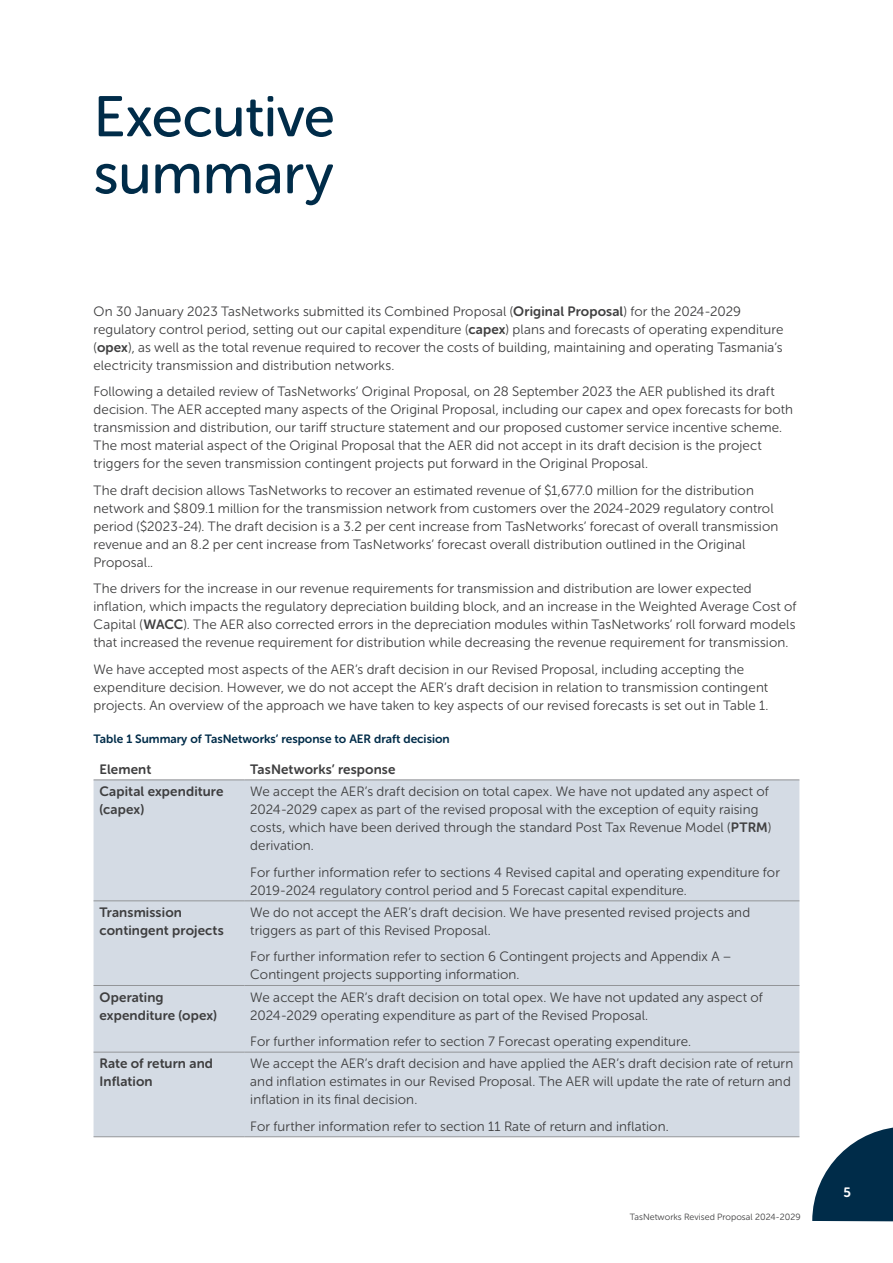
<style>
.page{position:relative;width:893px;height:1263px;background:#fff}
.page>*{position:absolute;margin:0;border:0;box-sizing:border-box;transform-origin:0 0}
.Heading{font:57px/57px "Museo Sans Rounded 500";letter-spacing:-.005em;color:#002c49}
.body_text{font:13.5px/18px "Museo Sans Rounded 300";letter-spacing:.005em;color:#3e3e3f}
.body_text-2{font:13.5px/18px "Museo Sans Rounded 700";letter-spacing:.01em;color:#3e3e3f}
.t1{font:13.5px "Museo Sans Rounded 700";color:#fff}
.Figure_Table_heading{font:12px "Museo Sans Rounded 700";color:#002c49}
.t2{font:9px "Museo Sans Rounded 300";letter-spacing:.005em;color:#3e3e3f}
.s1{font-family:"Museo Sans Rounded 700";color:#404041}
.s2{color:#404041}
</style>
<div class="page">
<svg style="left:812px;top:1127px;width:81px;height:94px"></svg>
<div style="left:94px;top:780px;width:705px;height:356px;background:#d4dbe4"></div>
<hr style="left:94px;top:900px;width:150px;height:1px;background:#939598">
<hr style="left:244px;top:900px;width:555px;height:1px;background:#939598">
<hr style="left:94px;top:985px;width:150px;height:1px;background:#939598">
<hr style="left:244px;top:985px;width:555px;height:1px;background:#939598">
<hr style="left:94px;top:1052px;width:150px;height:1px;background:#939598">
<hr style="left:244px;top:1052px;width:555px;height:1px;background:#939598">
<hr style="left:94px;top:779px;width:150px;height:1px;background:#939598">
<hr style="left:244px;top:779px;width:555px;height:1px;background:#939598">
<hr style="left:94px;top:1136px;width:150px;height:1px;background:#939598">
<hr style="left:244px;top:1136px;width:555px;height:1px;background:#939598">
<p class="Heading" style="left:94px;top:88px;width:243px">Executive summary</p>
<p class="body_text" style="left:94px;top:302px;width:691px">On 30 January 2023 TasNetworks submitted its Combined Proposal (<span class="s1">Original Proposal</span>) for the 2024-2029 regulatory control period, setting out our capital expenditure (<span class="s1">capex</span>) plans and forecasts of operating expenditure (<span class="s1">opex</span>), as well as the total revenue required to recover the costs of building, maintaining and operating Tasmania’s electricity transmission and distribution networks.</p>
<p class="body_text" style="left:94px;top:383px;width:701px">Following a detailed review of TasNetworks’ Original Proposal, on 28 September 2023 the AER published its draft decision. The AER accepted many aspects of the Original Proposal, including our capex and opex forecasts for both transmission and distribution, our tariff structure statement and our proposed customer service incentive scheme.<br>The most material aspect of the Original Proposal that the AER did not accept in its draft decision is the project triggers for the seven transmission contingent projects put forward in the Original Proposal.</p>
<p class="body_text" style="left:94px;top:481px;width:686px">The draft decision allows TasNetworks to recover an estimated revenue of $1,677.0 million for the distribution network and $809.1 million for the transmission network from customers over the 2024-2029 regulatory control period ($2023-24). The draft decision is a 3.2 per cent increase from TasNetworks’ forecast of overall transmission revenue and an 8.2 per cent increase from TasNetworks’ forecast overall distribution outlined in the Original Proposal..</p>
<p class="body_text" style="left:94px;top:580px;width:704px">The drivers for the increase in our revenue requirements for transmission and distribution are lower expected inflation, which impacts the regulatory depreciation building block, and an increase in the Weighted Average Cost of Capital (<span class="s1">WACC</span>). The AER also corrected errors in the depreciation modules within TasNetworks’ roll forward models that increased the revenue requirement for distribution while decreasing the revenue requirement for transmission.</p>
<p class="body_text" style="left:94px;top:660px;width:676px">We have accepted most aspects of the AER’s draft decision in our Revised Proposal, including accepting the expenditure decision. However, we do not accept the AER’s draft decision in relation to transmission contingent projects. An overview of the approach we have taken to key aspects of our revised forecasts is set out in Table 1.</p>
<p class="Figure_Table_heading" style="left:94px;top:732px;width:358px">Table 1 Summary of TasNetworks’ response to AER draft decision</p>
<p class="body_text-2" style="left:100px;top:760px;width:53px">Element</p>
<p class="body_text-2" style="left:250px;top:760px;width:147px">TasNetworks’ response</p>
<p class="body_text-2" style="left:100px;top:783px;width:125px">Capital expenditure (<span class="s2">capex</span>)</p>
<p class="body_text" style="left:250px;top:783px;width:523px">We accept the AER’s draft decision on total capex. We have not updated any aspect of 2024-2029 capex as part of the revised proposal with the exception of equity raising costs, which have been derived through the standard Post Tax Revenue Model (<span class="s1">PTRM</span>) derivation.</p>
<p class="body_text" style="left:250px;top:863px;width:531px">For further information refer to sections 4 Revised capital and operating expenditure for<br>2019-2024 regulatory control period and 5 Forecast capital expenditure.</p>
<p class="body_text-2" style="left:100px;top:903px;width:126px">Transmission contingent projects</p>
<p class="body_text" style="left:250px;top:903px;width:501px">We do not accept the AER’s draft decision. We have presented revised projects and triggers as part of this Revised Proposal.</p>
<p class="body_text" style="left:250px;top:948px;width:483px">For further information refer to section 6 Contingent projects and Appendix A –<br>Contingent projects supporting information.</p>
<p class="body_text-2" style="left:100px;top:988px;width:119px">Operating expenditure (<span class="s2">opex</span>)</p>
<p class="body_text" style="left:250px;top:988px;width:514px">We accept the AER’s draft decision on total opex. We have not updated any aspect of<br>2024-2029 operating expenditure as part of the Revised Proposal.</p>
<p class="body_text" style="left:250px;top:1032px;width:442px">For further information refer to section 7 Forecast operating expenditure.</p>
<p class="body_text-2" style="left:100px;top:1055px;width:115px">Rate of return and<br>Inflation</p>
<p class="body_text" style="left:250px;top:1055px;width:544px">We accept the AER’s draft decision and have applied the AER’s draft decision rate of return and inflation estimates in our Revised Proposal. The AER will update the rate of return and inflation in its final decision.</p>
<p class="body_text" style="left:250px;top:1117px;width:420px">For further information refer to section 11 Rate of return and inflation.</p>
<p class="t2" style="left:630px;top:1212px;width:172px">TasNetworks Revised Proposal 2024-2029</p>
<p class="t1" style="left:843px;top:1184px;width:9px">5</p>
</div>
